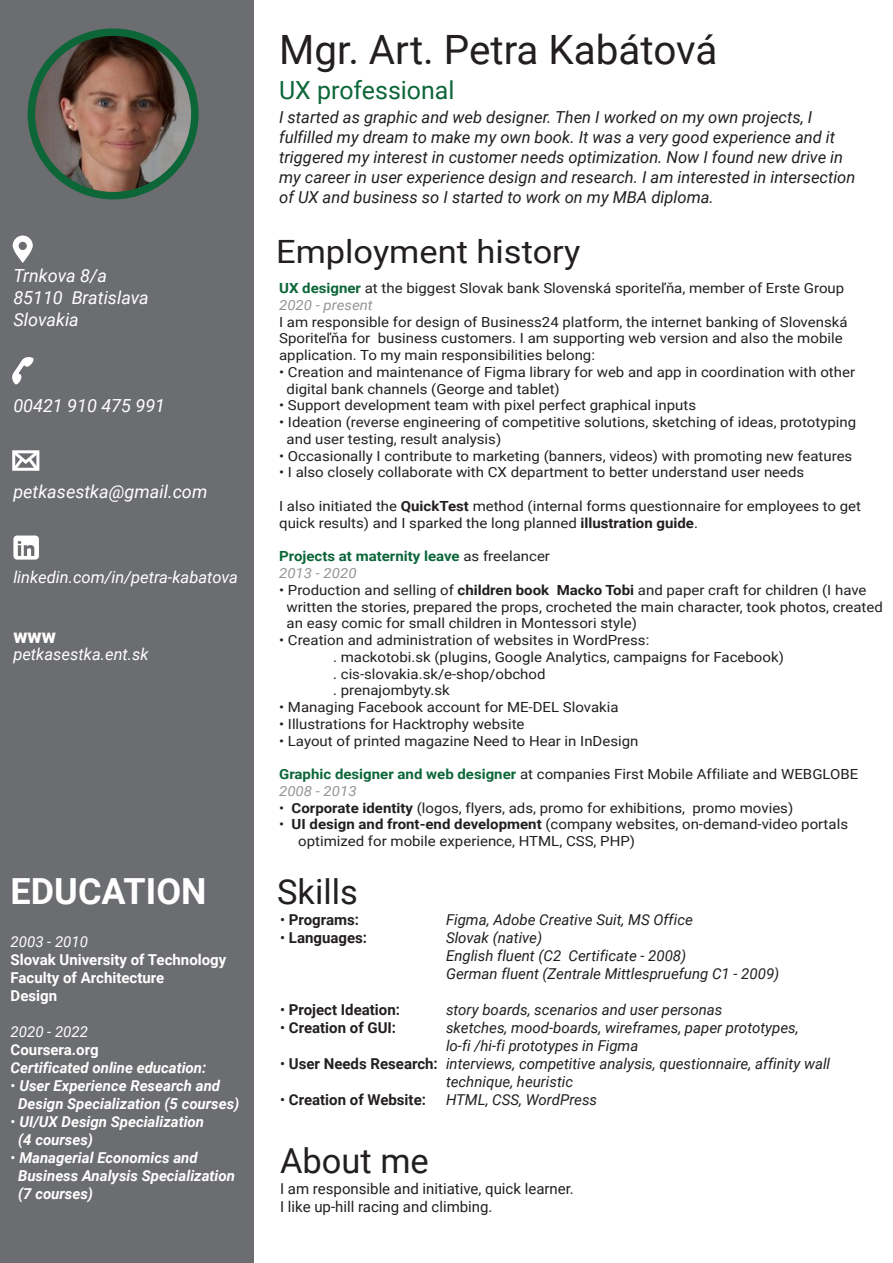
<style>
.page{position:relative;width:893px;height:1263px;background:#fff}
.page>*{position:absolute;margin:0;border:0;box-sizing:border-box;transform-origin:0 0}
.t1{font:40.35px "Roboto";color:#231f20}
.t2{font:700 36px "Roboto";color:#fff}
.t3{font:34.5px "Roboto";color:#231f20}
.t4{font:32.1px "Roboto";color:#231f20;scale:1.07 1}
.t5{font:24.9px "Roboto";color:#0c6638}
.t6{font:900 19.5px "Roboto";color:#fff}
.t7{font:italic 18px/21.6px "Roboto";color:#fff}
.t8{font:italic 16.5px/19.8px "Roboto";color:#231f20}
.t9{font:italic 16.5px "Roboto";color:#fff}
.t10{font:italic 15px/18px "Roboto";color:#231f20}
.t11{font:italic 700 15px/18px "Roboto";color:#fff}
.t12{font:700 15px "Roboto";color:#231f20}
.t13{font:15px/18px "Roboto";color:#231f20}
.t14{font:700 15px/18px "Roboto";color:#fff}
.t15{font:italic 15px "Roboto";color:#fff}
.t16{font:13.95px/16.8px "Roboto";color:#231f20;scale:1.07 1}
.t17{font:700 13.95px/16.8px "Roboto";color:#0c6638;scale:1.07 1}
.s1{font-weight:400;font-style:normal}
.s2{font-weight:700;color:#0c6638}
.s3{font-style:italic;color:#939598}
.s4{font-weight:700}
.s5{font-weight:400;color:#231f20}
.s6{font-weight:400;font-style:italic;color:#939598}
.s7{font-weight:400}
</style>
<div class="page">
<div style="left:0;top:0;width:254px;height:1263px;background:#6c6d70"></div>
<img style="left:32px;top:32px;width:161px;height:162px;border-radius:81px">
<div style="left:28px;top:28px;width:171px;height:171px;border:8px solid #0c6638;border-radius:50%"></div>
<svg style="left:13px;top:236px;width:20px;height:27px"></svg>
<svg style="left:12px;top:450px;width:28px;height:21px"></svg>
<svg style="left:12px;top:357px;width:22px;height:28px"></svg>
<svg style="left:13px;top:535px;width:26px;height:25px"></svg>
<p class="t7" style="left:13px;top:265px;width:137px">Trnkova 8/a<br>85110 Bratislava<br>Slovakia</p>
<p class="t7" style="left:13px;top:394px;width:153px">00421 910 475 991</p>
<p class="t7" style="left:13px;top:481px;width:196px">petkasestka@gmail.com</p>
<p class="t9" style="left:13px;top:566px;width:226px">linkedin.com/in/petra-kabatova</p>
<h3 class="t6" style="left:13px;top:623px;width:44px">www</h3>
<p class="t9" style="left:13px;top:643px;width:137px">petkasestka.ent.sk</p>
<h2 class="t2" style="left:11px;top:866px;width:198px">EDUCATION</h2>
<p class="t15" style="left:11px;top:931px;width:79px">2003 - 2010</p>
<p class="t14" style="left:11px;top:950px;width:217px">Slovak University of Technology<br>Faculty of Architecture<br>Design</p>
<p class="t15" style="left:11px;top:1021px;width:79px">2020 - 2022</p>
<p class="t14" style="left:11px;top:1040px;width:90px">Coursera.org</p>
<p class="t11" style="left:11px;top:1058px;width:197px">Certificated online education:</p>
<p class="t11" style="left:18px;top:1076px;width:223px;text-indent:-7px"><span class="s1">•</span> User Experience Research and<br>Design Specialization (5 courses)</p>
<p class="t11" style="left:18px;top:1112px;width:188px;text-indent:-7px"><span class="s1">•</span> UI/UX Design Specialization (4 courses)</p>
<p class="t11" style="left:18px;top:1148px;width:219px;text-indent:-7px"><span class="s1">•</span> Managerial Economics and<br>Business Analysis Specialization (7 courses)</p>
<h1 class="t1" style="left:279px;top:21px;width:440px">Mgr. Art. Petra Kabátová</h1>
<h3 class="t5" style="left:279px;top:73px;width:177px">UX professional</h3>
<p class="t8" style="left:279px;top:107px;width:578px">I started as graphic and web designer. Then I worked on my own projects, I fulfilled my dream to make my own book. It was a very good experience and it triggered my interest in customer needs optimization. Now I found new drive in my career in user experience design and research. I am interested in intersection of UX and business so I started to work on my MBA diploma.</p>
<h3 class="t4" style="left:276px;top:229px;width:286px">Employment history</h3>
<p class="t16" style="left:279px;top:279px;width:530px"><span class="s2">UX designer</span> at the biggest Slovak bank Slovenská sporiteľňa, member of Erste Group<br><span class="s3">2020 - present</span></p>
<p class="t16" style="left:279px;top:313px;width:533px">I am responsible for design of Business24 platform, the internet banking of Slovenská<br>Sporiteľňa for business customers. I am supporting web version and also the mobile application. To my main responsibilities belong:</p>
<p class="t16" style="left:287px;top:363px;width:533px;text-indent:-7px">• Creation and maintenance of Figma library for web and app in coordination with other digital bank channels (George and tablet)</p>
<p class="t16" style="left:279px;top:397px;width:391px">• Support development team with pixel perfect graphical inputs</p>
<p class="t16" style="left:287px;top:413px;width:534px;text-indent:-7px">• Ideation (reverse engineering of competitive solutions, sketching of ideas, prototyping and user testing, result analysis)</p>
<p class="t16" style="left:279px;top:447px;width:537px">• Occasionally I contribute to marketing (banners, videos) with promoting new features</p>
<p class="t16" style="left:279px;top:464px;width:492px">• I also closely collaborate with CX department to better understand user needs</p>
<p class="t16" style="left:279px;top:497px;width:545px">I also initiated the <span class="s4">QuickTest</span> method (internal forms questionnaire for employees to get quick results) and I sparked the long planned <span class="s4">illustration guide</span>.</p>
<p class="t17" style="left:279px;top:547px;width:255px">Projects at maternity leave <span class="s5">as freelancer<br></span><span class="s6">2013 - 2020</span></p>
<p class="t16" style="left:287px;top:581px;width:559px;text-indent:-7px">• Production and selling of <span class="s4">children book Macko Tobi</span> and paper craft for children (I have written the stories, prepared the props, crocheted the main character, took photos, created an easy comic for small children in Montessori style)</p>
<p class="t16" style="left:333px;top:631px;width:423px;text-indent:-54px">• Creation and administration of websites in WordPress:<br>. mackotobi.sk (plugins, Google Analytics, campaigns for Facebook) . cis-slovakia.sk/e-shop/obchod<br>. prenajombyty.sk</p>
<p class="t16" style="left:279px;top:698px;width:319px">• Managing Facebook account for ME-DEL Slovakia</p>
<p class="t16" style="left:279px;top:715px;width:231px">• Illustrations for Hacktrophy website</p>
<p class="t16" style="left:279px;top:732px;width:337px">• Layout of printed magazine Need to Hear in InDesign</p>
<p class="t16" style="left:279px;top:765px;width:543px"><span class="s2">Graphic designer and web designer</span> at companies First Mobile Affiliate and WEBGLOBE<br><span class="s3">2008 - 2013</span></p>
<p class="t16" style="left:279px;top:799px;width:482px">• <span class="s4">Corporate identity</span> (logos, flyers, ads, promo for exhibitions, promo movies)</p>
<p class="t16" style="left:298px;top:815px;width:515px;text-indent:-19px">• <span class="s4">UI design and front-end development</span> (company websites, on-demand-video portals optimized for mobile experience, HTML, CSS, PHP)</p>
<h3 class="t3" style="left:277px;top:867px;width:82px">Skills</h3>
<p class="t12" style="left:280px;top:909px;width:80px"><span class="s7">•</span> Programs:</p>
<p class="t12" style="left:280px;top:927px;width:88px"><span class="s7">•</span> Languages:</p>
<p class="t12" style="left:280px;top:999px;width:121px"><span class="s7">•</span> Project Ideation:</p>
<p class="t12" style="left:280px;top:1017px;width:117px"><span class="s7">•</span> Creation of GUI:</p>
<p class="t12" style="left:280px;top:1053px;width:159px"><span class="s7">•</span> User Needs Research:</p>
<p class="t12" style="left:280px;top:1089px;width:147px"><span class="s7">•</span> Creation of Website:</p>
<p class="t10" style="left:446px;top:910px;width:335px">Figma, Adobe Creative Suit, MS Office<br>Slovak (native)<br>English fluent (C2 Certificate - 2008)<br>German fluent (Zentrale Mittlespruefung C1 - 2009)</p>
<p class="t10" style="left:446px;top:1000px;width:386px">story boards, scenarios and user personas<br>sketches, mood-boards, wireframes, paper prototypes,<br>lo-fi /hi-fi prototypes in Figma<br>interviews, competitive analysis, questionnaire, affinity wall technique, heuristic<br>HTML, CSS, WordPress</p>
<h3 class="t3" style="left:280px;top:1137px;width:150px">About me</h3>
<p class="t13" style="left:280px;top:1179px;width:295px">I am responsible and initiative, quick learner.<br>I like up-hill racing and climbing.</p>
</div>
